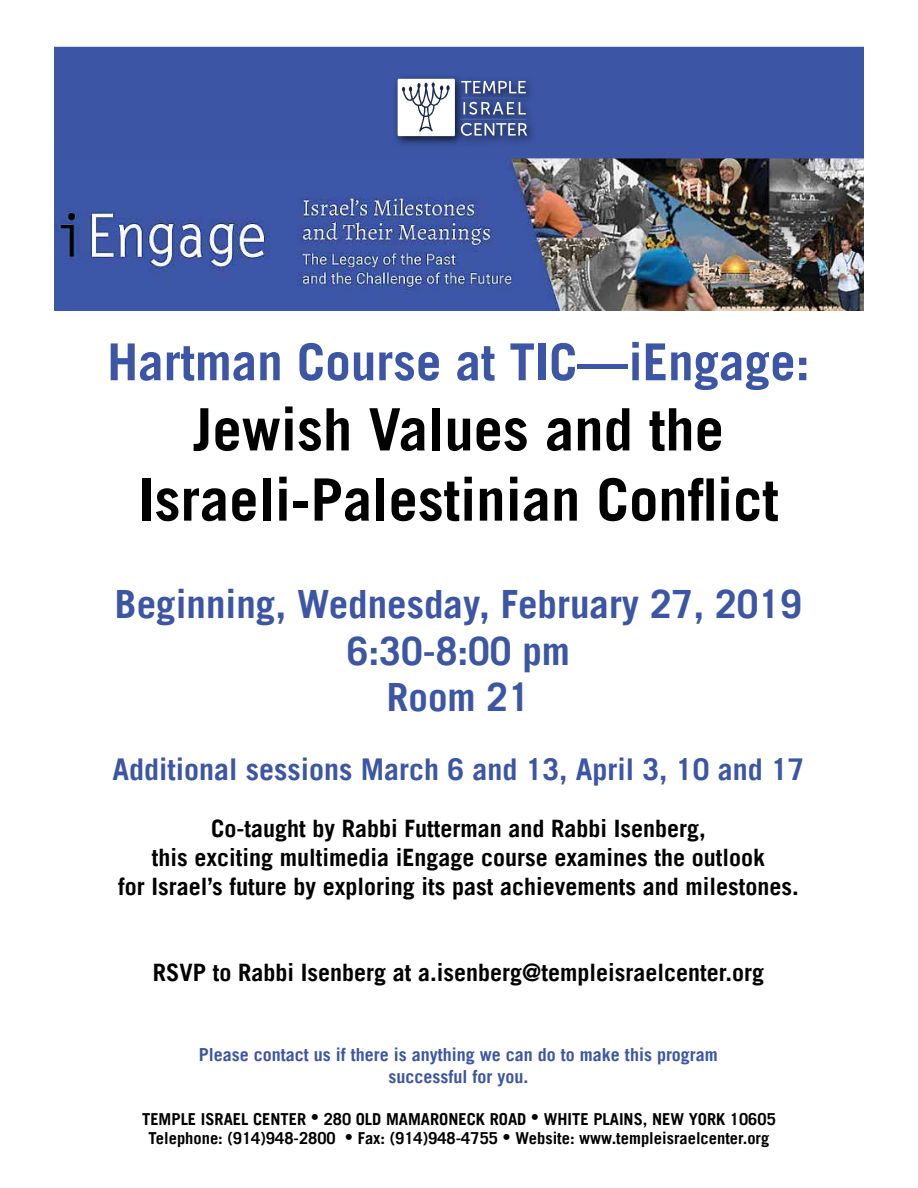
<style>
.page{position:relative;width:918px;height:1188px;background:#fff}
.page>*{position:absolute;margin:0;border:0;box-sizing:border-box;transform-origin:0 0}
.t1{font:700 58.5px/70.2px "Trade Gothic LT";color:#000;text-align:center}
.t2{font:700 51px "Trade Gothic LT";color:#3c55a5}
.t3{font:700 39px/46.8px "Trade Gothic LT";color:#3c55a5;text-align:center}
.t4{font:700 30px "Trade Gothic LT";color:#3c55a5}
.t5{font:700 24px/28.8px "Trade Gothic LT";color:#000;text-align:center}
.t6{font:700 18px/22.5px "Trade Gothic LT";color:#3c55a5;text-align:center}
.t7{font:700 16.5px/19.8px "Trade Gothic LT";color:#000;text-align:center}
</style>
<div class="page">
<img style="left:54px;top:158px;width:810px;height:152px">
<div style="left:54px;top:47px;width:810px;height:111px;background:#3c55a5"></div>
<div style="left:392px;top:73px;width:145px;height:74px;background:#000;opacity:.75"></div>
<img style="left:398px;top:79px;width:57px;height:57px">
<h2 class="t2" style="left:107px;top:331px;width:704px">Hartman Course at TIC—iEngage:</h2>
<h1 class="t1" style="left:138px;top:394px;width:642px">Jewish Values and the<br>Israeli-Palestinian Conflict</h1>
<h3 class="t3" style="left:115px;top:580px;width:688px">Beginning, Wednesday, February 27, 2019<br>6:30-8:00 pm<br>Room 21</h3>
<p class="t4" style="left:113px;top:751px;width:693px">Additional sessions March 6 and 13, April 3, 10 and 17</p>
<p class="t5" style="left:118px;top:814px;width:682px">Co-taught by Rabbi Futterman and Rabbi Isenberg,<br>this exciting multimedia iEngage course examines the outlook<br>for Israel’s future by exploring its past achievements and milestones.</p>
<p class="t5" style="left:153px;top:958px;width:613px">RSVP to Rabbi Isenberg at a.isenberg@templeisraelcenter.org</p>
<p class="t6" style="left:199px;top:1043px;width:521px">Please contact us if there is anything we can do to make this program successful for you.</p>
<p class="t7" style="left:142px;top:1109px;width:635px">TEMPLE ISRAEL CENTER • 280 OLD MAMARONECK ROAD • WHITE PLAINS, NEW YORK 10605<br>Telephone: (914)948-2800 • Fax: (914)948-4755 • Website: www.templeisraelcenter.org</p>
</div>
